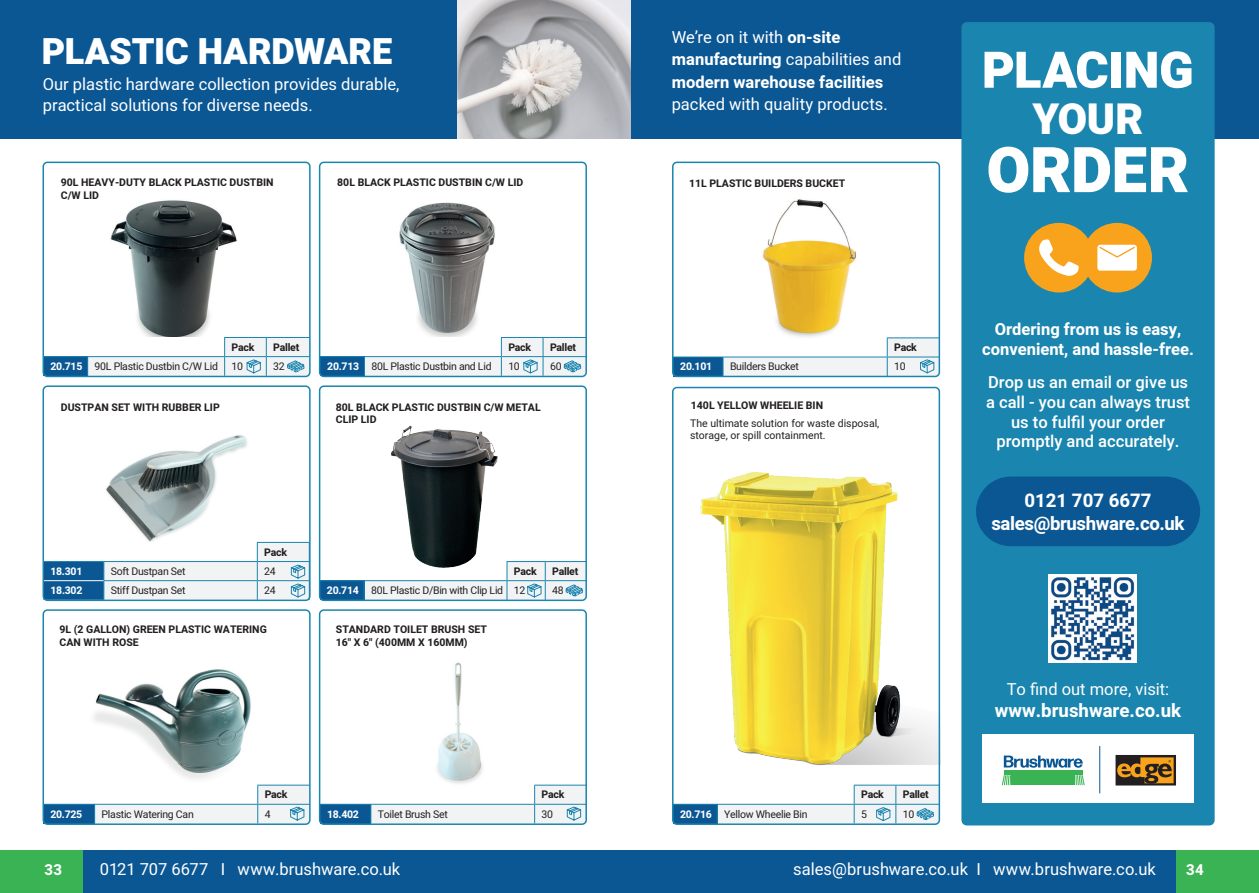
<style>
.page{position:relative;width:1259px;height:893px;background:#fff}
.page>*{position:absolute;margin:0;border:0;box-sizing:border-box;transform-origin:0 0}
.t1{font:900 63.15px "Heebo";letter-spacing:-.005em;color:#fff}
.t2{font:900 50.55px "Heebo";letter-spacing:-.005em;color:#fff}
.t3{font:900 42.45px "Heebo";color:#fff}
.t4{font:900 36px "Heebo";letter-spacing:-.005em;color:#fff}
.t5{font:700 18.6px/22.4px "Heebo";letter-spacing:-.02em;color:#fff;text-align:center}
.t6{font:700 18.6px "Heebo";color:#fff}
.t7{font:16.5px/21px "Heebo";color:#fff}
.t8{font:700 16.5px/22.5px "Heebo";color:#fff}
.t9{font:500 16.5px/19.8px "Heebo";color:#fff;text-align:center}
.t10{font:700 15px "Heebo";color:#fff}
.t11{font:700 10.5px/12.6px "Heebo";color:#231f20}
.t12{font:10.5px "Heebo";letter-spacing:-.025em;color:#231f20}
.t13{font:10.5px/12.6px "Heebo";color:#231f20}
.t14{font:700 10.5px "Heebo";letter-spacing:-.025em;color:#fff}
.s1{font-weight:700;color:#fff}
.s2{font-weight:400}
</style>
<div class="page">
<div style="left:1136px;top:850px;width:123px;height:43px;background:#3ab354"></div>
<div style="left:591px;top:850px;width:585px;height:43px;background:#0b5794"></div>
<div style="left:0;top:850px;width:122px;height:43px;background:#3ab354"></div>
<div style="left:83px;top:850px;width:585px;height:43px;background:#0b5794"></div>
<img style="left:700px;top:472px;width:237px;height:313px">
<img style="left:399px;top:202px;width:96px;height:135px">
<img style="left:110px;top:200px;width:127px;height:137px">
<div style="left:320px;top:357px;width:44px;height:19px;background:#0b5794"></div>
<hr style="left:320px;top:356px;width:44px;height:1px;background:#1a85ae">
<div style="left:44px;top:357px;width:44px;height:19px;background:#0b5794"></div>
<hr style="left:44px;top:356px;width:44px;height:1px;background:#1a85ae">
<svg style="left:364px;top:337px;width:220px;height:37px"></svg>
<svg style="left:87px;top:337px;width:221px;height:37px"></svg>
<div style="left:673px;top:357px;width:50px;height:19px;background:#0b5794"></div>
<hr style="left:887px;top:337px;width:52px;height:1px;background:#1a85ae">
<hr style="left:673px;top:357px;width:50px;height:1px;background:#1a85ae">
<svg style="left:722px;top:338px;width:215px;height:36px"></svg>
<img style="left:106px;top:435px;width:152px;height:107px">
<svg style="left:43px;top:542px;width:265px;height:58px"></svg>
<div style="left:320px;top:804px;width:51px;height:19px;background:#0b5794"></div>
<hr style="left:320px;top:804px;width:51px;height:1px;background:#1a85ae">
<svg style="left:370px;top:785px;width:214px;height:37px"></svg>
<div style="left:43px;top:804px;width:52px;height:19px;background:#0b5794"></div>
<hr style="left:43px;top:804px;width:52px;height:1px;background:#1a85ae">
<svg style="left:94px;top:785px;width:214px;height:37px"></svg>
<div style="left:320px;top:581px;width:44px;height:19px;background:#0b5794"></div>
<hr style="left:320px;top:580px;width:44px;height:1px;background:#1a85ae">
<div style="left:673px;top:804px;width:44px;height:19px;background:#0b5794"></div>
<hr style="left:673px;top:804px;width:44px;height:1px;background:#1a85ae">
<div style="left:0;top:0;width:1259px;height:138px;background:#0b5794"></div>
<img style="left:94px;top:669px;width:157px;height:110px">
<img style="left:429px;top:662px;width:56px;height:126px">
<img style="left:753px;top:199px;width:112px;height:148px">
<img style="left:457px;top:0;width:173px;height:138px">
<div style="left:962px;top:23px;width:251px;height:801px;background:#1a85ae;border-radius:4px"></div>
<div style="left:961px;top:22px;width:253px;height:803px;border:2px solid #1a85ae;border-radius:4px"></div>
<div style="left:982px;top:735px;width:211px;height:68px;background:#fff"></div>
<hr style="left:1099px;top:746px;width:1px;height:47px;background:#0b5794">
<svg style="left:1003px;top:755px;width:79px;height:13px"></svg>
<hr style="left:1003px;top:770px;width:79px;height:3px;background:#3ab354">
<hr style="left:1003px;top:774px;width:79px;height:1px;background:#3ab354">
<svg style="left:1001px;top:775px;width:83px;height:10px"></svg>
<svg style="left:1115px;top:755px;width:61px;height:30px;background:#7b5520"></svg>
<div style="left:1082px;top:223px;width:70px;height:69px;background:#f9a21c;border-radius:50%"></div>
<svg style="left:1097px;top:245px;width:40px;height:26px"></svg>
<div style="left:1024px;top:223px;width:69px;height:69px;background:#f9a21c;border-radius:50%"></div>
<svg style="left:1039px;top:239px;width:39px;height:37px"></svg>
<div style="left:976px;top:477px;width:224px;height:69px;background:#0b5794;border-radius:35px"></div>
<img style="left:1048px;top:574px;width:88px;height:88px">
<div style="left:43px;top:162px;width:268px;height:215px;border:2px solid #1a85ae;border-radius:4px"></div>
<div style="left:672px;top:162px;width:268px;height:215px;border:2px solid #1a85ae;border-radius:4px"></div>
<div style="left:319px;top:162px;width:268px;height:215px;border:2px solid #1a85ae;border-radius:4px"></div>
<div style="left:319px;top:385px;width:268px;height:216px;border:2px solid #1a85ae;border-radius:4px"></div>
<div style="left:43px;top:385px;width:268px;height:216px;border:2px solid #1a85ae;border-radius:4px"></div>
<div style="left:43px;top:609px;width:268px;height:216px;border:2px solid #1a85ae;border-radius:4px"></div>
<div style="left:672px;top:387px;width:268px;height:438px;border:2px solid #1a85ae;border-radius:4px"></div>
<div style="left:319px;top:609px;width:268px;height:216px;border:2px solid #1a85ae;border-radius:4px"></div>
<svg style="left:533px;top:561px;width:53px;height:39px"></svg>
<svg style="left:717px;top:785px;width:222px;height:38px"></svg>
<img style="left:358px;top:368px;width:175px;height:244px">
<h3 class="t4" style="left:42px;top:26px;width:352px">PLASTIC HARDWARE</h3>
<h3 class="t7" style="left:43px;top:74px;width:358px">Our plastic hardware collection provides durable, practical solutions for diverse needs.</h3>
<p class="t11" style="left:61px;top:176px;width:214px">90L HEAVY-DUTY BLACK PLASTIC DUSTBIN<br>C/W LID</p>
<p class="t11" style="left:337px;top:176px;width:187px">80L BLACK PLASTIC DUSTBIN C/W LID</p>
<p class="t11" style="left:232px;top:341px;width:24px">Pack</p>
<p class="t11" style="left:273px;top:341px;width:27px">Pallet</p>
<p class="t12" style="left:50px;top:359px;width:169px"><span class="s1">20.715</span> 90L Plastic Dustbin C/W Lid</p>
<p class="t12" style="left:232px;top:359px;width:13px">10</p>
<p class="t12" style="left:273px;top:359px;width:13px">32</p>
<p class="t11" style="left:508px;top:341px;width:24px">Pack</p>
<p class="t11" style="left:550px;top:341px;width:27px">Pallet</p>
<p class="t12" style="left:327px;top:359px;width:166px"><span class="s1">20.713</span> 80L Plastic Dustbin and Lid</p>
<p class="t12" style="left:508px;top:359px;width:13px">10</p>
<p class="t12" style="left:550px;top:359px;width:13px">60</p>
<p class="t11" style="left:61px;top:401px;width:160px">DUSTPAN SET WITH RUBBER LIP</p>
<p class="t11" style="left:336px;top:401px;width:206px">80L BLACK PLASTIC DUSTBIN C/W METAL<br>CLIP LID</p>
<p class="t11" style="left:264px;top:546px;width:24px">Pack</p>
<p class="t14" style="left:50px;top:564px;width:33px">18.301</p>
<p class="t12" style="left:111px;top:564px;width:76px">Soft Dustpan Set</p>
<p class="t12" style="left:264px;top:564px;width:13px">24</p>
<p class="t14" style="left:50px;top:583px;width:33px">18.302</p>
<p class="t12" style="left:111px;top:583px;width:76px">Stiff Dustpan Set</p>
<p class="t12" style="left:264px;top:583px;width:13px">24</p>
<p class="t11" style="left:514px;top:565px;width:24px">Pack</p>
<p class="t11" style="left:552px;top:565px;width:27px">Pallet</p>
<p class="t12" style="left:327px;top:583px;width:200px"><span class="s1">20.714</span> 80L Plastic D/Bin with Clip Lid 12</p>
<p class="t12" style="left:552px;top:583px;width:13px">48</p>
<p class="t11" style="left:60px;top:623px;width:209px">9L (2 GALLON) GREEN PLASTIC WATERING<br>CAN WITH ROSE</p>
<p class="t11" style="left:336px;top:623px;width:153px">STANDARD TOILET BRUSH SET<br>16" X 6" (400MM X 160MM)</p>
<p class="t11" style="left:265px;top:789px;width:24px">Pack</p>
<p class="t11" style="left:541px;top:789px;width:24px">Pack</p>
<p class="t14" style="left:50px;top:807px;width:33px">20.725</p>
<p class="t12" style="left:102px;top:807px;width:94px">Plastic Watering Can</p>
<p class="t12" style="left:265px;top:807px;width:7px">4</p>
<p class="t14" style="left:327px;top:807px;width:33px">18.402</p>
<p class="t12" style="left:378px;top:807px;width:71px">Toilet Brush Set</p>
<p class="t12" style="left:541px;top:807px;width:13px">30</p>
<h3 class="t8" style="left:672px;top:26px;width:231px"><span class="s2">We’re on it with</span> on-site manufacturing <span class="s2">capabilities and </span>modern warehouse facilities</h3>
<h3 class="t7" style="left:672px;top:94px;width:217px">packed with quality products.</h3>
<p class="t11" style="left:689px;top:177px;width:158px">11L PLASTIC BUILDERS BUCKET</p>
<p class="t11" style="left:894px;top:341px;width:24px">Pack</p>
<p class="t14" style="left:680px;top:359px;width:33px">20.101</p>
<p class="t12" style="left:730px;top:359px;width:70px">Builders Bucket</p>
<p class="t12" style="left:894px;top:359px;width:13px">10</p>
<p class="t11" style="left:691px;top:399px;width:134px">140L YELLOW WHEELIE BIN</p>
<p class="t13" style="left:690px;top:417px;width:191px">The ultimate solution for waste disposal, storage, or spill containment.</p>
<h2 class="t2" style="left:982px;top:35px;width:213px">PLACING</h2>
<h3 class="t3" style="left:1032px;top:90px;width:112px">YOUR</h3>
<h1 class="t1" style="left:986px;top:126px;width:204px">ORDER</h1>
<h3 class="t8" style="left:982px;top:319px;width:213px;line-height:19.8px;text-align:center">Ordering from us is easy, convenient, and hassle-free.</h3>
<h3 class="t9" style="left:986px;top:372px;width:205px">Drop us an email or give us a call - you can always trust us to fulfil your order promptly and accurately.</h3>
<h3 class="t5" style="left:991px;top:490px;width:195px">0121 707 6677 sales@brushware.co.uk</h3>
<p class="t11" style="left:861px;top:789px;width:24px">Pack</p>
<p class="t11" style="left:903px;top:789px;width:27px">Pallet</p>
<p class="t12" style="left:680px;top:807px;width:129px"><span class="s1">20.716</span> Yellow Wheelie Bin</p>
<p class="t12" style="left:861px;top:807px;width:7px">5</p>
<p class="t12" style="left:903px;top:807px;width:13px">10</p>
<h3 class="t7" style="left:1006px;top:678px;width:164px">To find out more, visit:</h3>
<h3 class="t6" style="left:995px;top:697px;width:188px">www.brushware.co.uk</h3>
<h3 class="t10" style="left:45px;top:859px;width:19px">33</h3>
<h3 class="t7" style="left:100px;top:859px;width:302px">0121 707 6677 I www.brushware.co.uk</h3>
<h3 class="t7" style="left:793px;top:859px;width:364px">sales@brushware.co.uk I www.brushware.co.uk</h3>
<h3 class="t10" style="left:1186px;top:859px;width:19px">34</h3>
</div>
